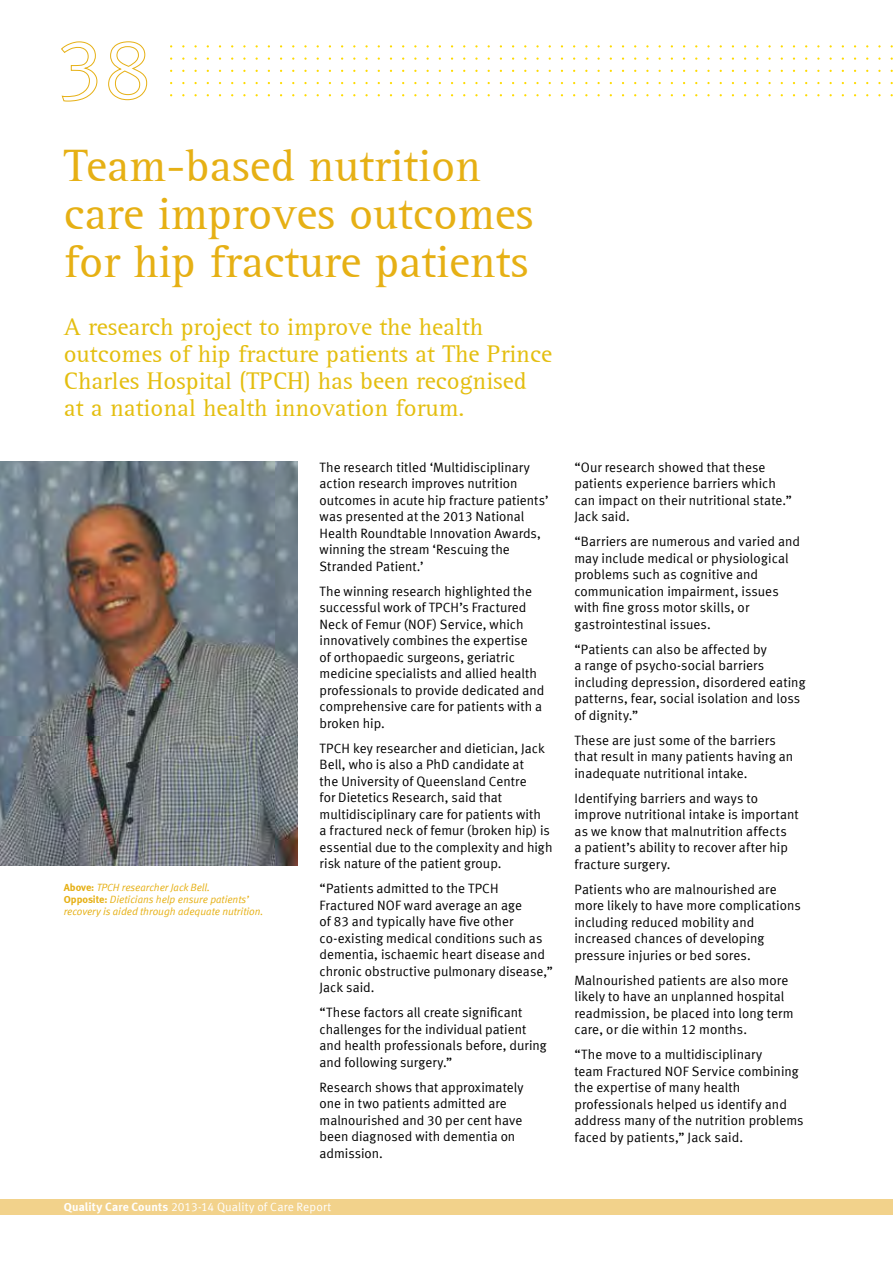
<style>
.page{position:relative;width:893px;height:1263px;background:#fff}
.page>*{position:absolute;margin:0;border:0;box-sizing:border-box;transform-origin:0 0}
.t1{font:46.5px/48px "Agfa Rotis Serif";color:#e6b014}
.t2{font:24.75px/27px "Agfa Rotis Serif";color:#e4be0f}
.t3{font:13.5px/16.5px "Meta Normal LF";letter-spacing:.005em;color:#000}
.t4{font:12px "Meta Normal LF";letter-spacing:.01em;color:#fff}
.t5{font:italic 10.5px/12px "Meta Normal LF";color:#e6b014}
.s1{font-family:"Meta Bold LF";font-style:normal}
.s2{font-family:"Meta Bold LF"}
</style>
<div class="page">
<div style="left:0;top:1199px;width:893px;height:16px;background:#f2d28b"></div>
<svg style="left:61px;top:42px;width:36px;height:59px"></svg>
<svg style="left:108px;top:42px;width:39px;height:58px"></svg>
<img style="left:0;top:461px;width:298px;height:404px">
<h1 class="t1" style="left:64px;top:143px;width:471px">Team-based nutrition care improves outcomes for hip fracture patients</h1>
<h2 class="t2" style="left:64px;top:314px;width:490px">A research project to improve the health outcomes of hip fracture patients at The Prince Charles Hospital (TPCH) has been recognised at a national health innovation forum.</h2>
<p class="t5" style="left:64px;top:881px;width:201px"><span class="s1">Above:</span> TPCH researcher Jack Bell.<br><span class="s1">Opposite:</span> Dieticians help ensure patients’ recovery is aided through adequate nutrition.</p>
<p class="t3" style="left:320px;top:458px;width:231px">The research titled ‘Multidisciplinary action research improves nutrition outcomes in acute hip fracture patients’ was presented at the 2013 National Health Roundtable Innovation Awards, winning the stream ‘Rescuing the Stranded Patient.’</p>
<p class="t3" style="left:320px;top:582px;width:226px">The winning research highlighted the successful work of TPCH’s Fractured Neck of Femur (NOF) Service, which innovatively combines the expertise<br>of orthopaedic surgeons, geriatric medicine specialists and allied health professionals to provide dedicated and comprehensive care for patients with a broken hip.</p>
<p class="t3" style="left:320px;top:739px;width:234px">TPCH key researcher and dietician, Jack Bell, who is also a PhD candidate at<br>the University of Queensland Centre<br>for Dietetics Research, said that multidisciplinary care for patients with<br>a fractured neck of femur (broken hip) is essential due to the complexity and high risk nature of the patient group.</p>
<p class="t3" style="left:320px;top:880px;width:235px">“Patients admitted to the TPCH<br>Fractured NOF ward average an age<br>of 83 and typically have five other co-existing medical conditions such as dementia, ischaemic heart disease and chronic obstructive pulmonary disease,”<br>Jack said.</p>
<p class="t3" style="left:320px;top:1004px;width:229px">“These factors all create significant challenges for the individual patient and health professionals before, during and following surgery.”</p>
<p class="t3" style="left:320px;top:1078px;width:205px">Research shows that approximately one in two patients admitted are malnourished and 30 per cent have been diagnosed with dementia on admission.</p>
<p class="t4" style="left:64px;top:1200px;width:269px"><span class="s2">Quality Care Counts</span> 2013-14 Quality of Care Report</p>
<p class="t3" style="left:574px;top:458px;width:219px">“Our research showed that these patients experience barriers which can impact on their nutritional state.”<br>Jack said.</p>
<p class="t3" style="left:574px;top:533px;width:227px">“Barriers are numerous and varied and may include medical or physiological problems such as cognitive and communication impairment, issues with fine gross motor skills, or gastrointestinal issues.</p>
<p class="t3" style="left:574px;top:640px;width:233px">“Patients can also be affected by<br>a range of psycho-social barriers including depression, disordered eating patterns, fear, social isolation and loss of dignity.”</p>
<p class="t3" style="left:574px;top:731px;width:220px">These are just some of the barriers that result in many patients having an inadequate nutritional intake.</p>
<p class="t3" style="left:574px;top:789px;width:226px">Identifying barriers and ways to improve nutritional intake is important as we know that malnutrition affects<br>a patient’s ability to recover after hip fracture surgery.</p>
<p class="t3" style="left:574px;top:880px;width:228px">Patients who are malnourished are more likely to have more complications including reduced mobility and increased chances of developing pressure injuries or bed sores.</p>
<p class="t3" style="left:574px;top:971px;width:221px">Malnourished patients are also more likely to have an unplanned hospital readmission, be placed into long term care, or die within 12 months.</p>
<p class="t3" style="left:574px;top:1046px;width:231px">“The move to a multidisciplinary<br>team Fractured NOF Service combining the expertise of many health professionals helped us identify and address many of the nutrition problems faced by patients,” Jack said.</p>
</div>
